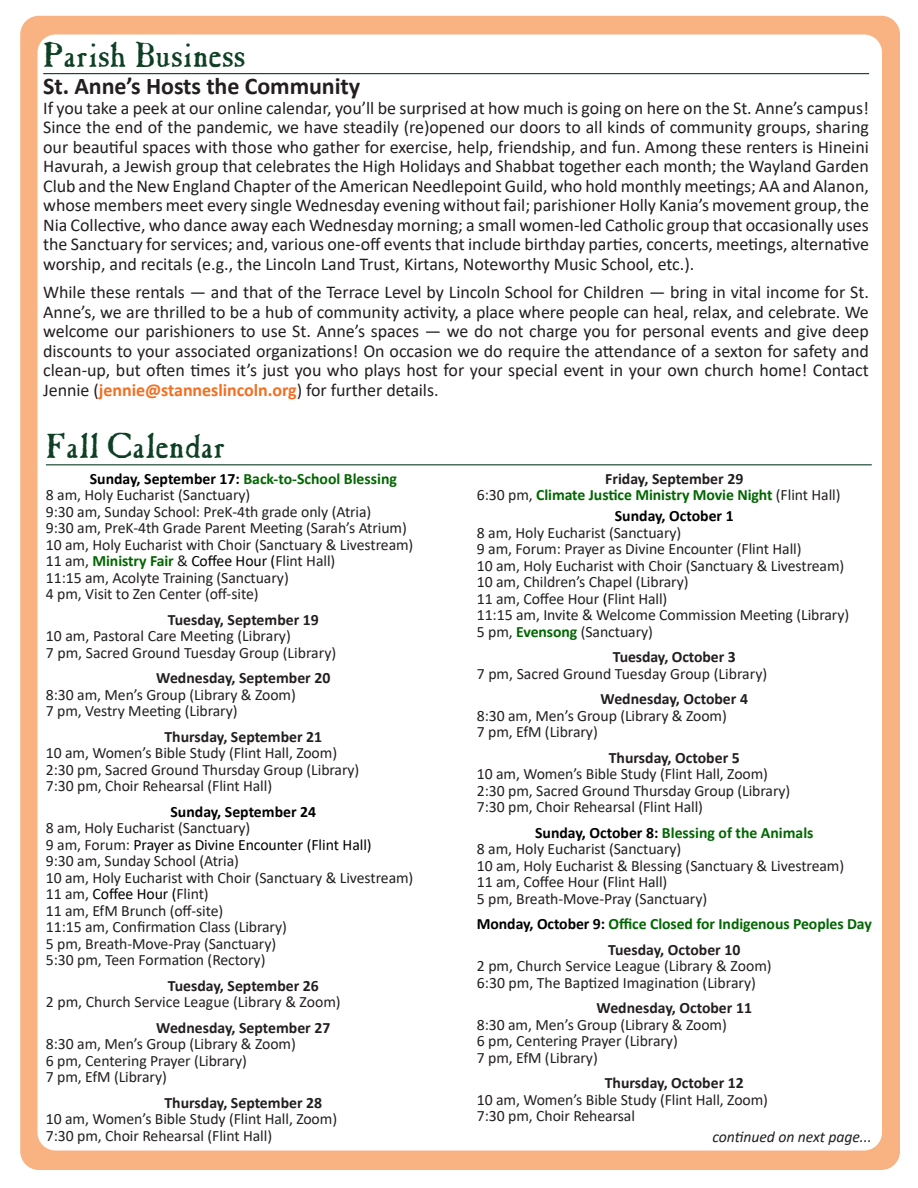
<style>
.page{position:relative;width:918px;height:1188px;background:#fff}
.page>*{position:absolute;margin:0;border:0;box-sizing:border-box;transform-origin:0 0}
.Header_1{font:36px "Caslon Antique";color:#0f4026}
.Article_no_space_bef{font:700 24px "Calibri";letter-spacing:-.005em;color:#231f20}
.Article_no_space_bef-2{font:18px/19.5px "Calibri";letter-spacing:-.005em;color:#231f20;text-align:justify}
.Event_description{font:15.75px "Calibri";letter-spacing:-.005em;color:#231f20}
.Event_date{font:700 15.75px "Calibri";color:#231f20}
.Event_date-2{font:15.75px "Calibri";color:#231f20}
.Event_description-2{font:700 15.75px "Calibri";letter-spacing:-.005em;color:#060}
.Event_date-3{font:700 15.75px "Calibri";color:#060}
.Event_description-3{font:15.75px "Calibri";letter-spacing:-.005em;color:#000}
.Event_date-4{font:700 15.75px "Calibri";color:#000}
.Event_description-4{font:italic 15.75px "Calibri";letter-spacing:-.005em;color:#231f20}
.Event_description-5{font:700 15.75px "Calibri";letter-spacing:-.005em;color:#231f20}
.s1{font-weight:700;color:#f36e21}
.s2{color:#000}
.s3{font-weight:700;color:#060}
.s4{color:#231f20}
.s5{font-weight:400;color:#231f20}
</style>
<div class="page">
<div style="left:20px;top:16px;width:880px;height:1154px;background:#f9b281;border-radius:19px"></div>
<div style="left:38px;top:34px;width:844px;height:1116px;background:#fff;border-radius:18px"></div>
<hr style="left:43px;top:73px;width:826px;height:1px;background:#0f4026">
<hr style="left:46px;top:464px;width:826px;height:1px;background:#0f4026">
<p class="Header_1" style="left:43px;top:39px;width:204px">Parish Business</p>
<p class="Article_no_space_bef" style="left:43px;top:69px;width:319px">St. Anne’s Hosts the Community</p>
<p class="Article_no_space_bef-2" style="left:43px;top:97px;width:827px">If you take a peek at our online calendar, you’ll be surprised at how much is going on here on the St. Anne’s campus!<br>Since the end of the pandemic, we have steadily (re)opened our doors to all kinds of community groups, sharing our beautiful spaces with those who gather for exercise, help, friendship, and fun. Among these renters is Hineini Havurah, a Jewish group that celebrates the High Holidays and Shabbat together each month; the Wayland Garden Club and the New England Chapter of the American Needlepoint Guild, who hold monthly meetings; AA and Alanon, whose members meet every single Wednesday evening without fail; parishioner Holly Kania’s movement group, the Nia Collective, who dance away each Wednesday morning; a small women-led Catholic group that occasionally uses the Sanctuary for services; and, various one-off events that include birthday parties, concerts, meetings, alternative worship, and recitals (e.g., the Lincoln Land Trust, Kirtans, Noteworthy Music School, etc.).</p>
<p class="Article_no_space_bef-2" style="left:43px;top:282px;width:827px">While these rentals — and that of the Terrace Level by Lincoln School for Children — bring in vital income for St.<br>Anne’s, we are thrilled to be a hub of community activity, a place where people can heal, relax, and celebrate. We welcome our parishioners to use St. Anne’s spaces — we do not charge you for personal events and give deep discounts to your associated organizations! On occasion we do require the attendance of a sexton for safety and clean-up, but often times it’s just you who plays host for your special event in your own church home! Contact Jennie (<span class="s1">jennie@stanneslincoln.org</span>) for further details.</p>
<p class="Header_1" style="left:46px;top:430px;width:181px">Fall Calendar</p>
<p class="Event_date-3" style="left:90px;top:467px;width:309px"><span class="s2">Sunday, September 17:</span> Back-to-School Blessing</p>
<p class="Event_description" style="left:46px;top:484px;width:206px">8 am, Holy Eucharist (Sanctuary)</p>
<p class="Event_description" style="left:46px;top:501px;width:327px">9:30 am, Sunday School: PreK-4th grade only (Atria)</p>
<p class="Event_description" style="left:46px;top:517px;width:363px">9:30 am, PreK-4th Grade Parent Meeting (Sarah’s Atrium)</p>
<p class="Event_description" style="left:46px;top:534px;width:369px">10 am, Holy Eucharist with Choir (Sanctuary &amp; Livestream)</p>
<p class="Event_description" style="left:46px;top:550px;width:291px">11 am, <span class="s3">Ministry Fair</span> &amp; <span class="s2">Coffee Hour (</span>Flint Hall)</p>
<p class="Event_description" style="left:46px;top:567px;width:244px">11:15 am, Acolyte Training (Sanctuary)</p>
<p class="Event_description" style="left:46px;top:583px;width:214px">4 pm, Visit to Zen Center (off-site)</p>
<p class="Event_date" style="left:168px;top:608px;width:152px">Tuesday, September 19</p>
<p class="Event_date-2" style="left:46px;top:625px;width:246px">10 am, Pastoral Care Meeting (Library)</p>
<p class="Event_date-2" style="left:46px;top:642px;width:292px">7 pm, Sacred Ground Tuesday Group (Library)</p>
<p class="Event_date" style="left:156px;top:667px;width:176px">Wednesday, September 20</p>
<p class="Event_description" style="left:46px;top:684px;width:252px">8:30 am, Men’s Group (Library &amp; Zoom)</p>
<p class="Event_description" style="left:46px;top:700px;width:193px">7 pm, Vestry Meeting (Library)</p>
<p class="Event_date" style="left:165px;top:725px;width:159px">Thursday, September 21</p>
<p class="Event_description" style="left:46px;top:742px;width:293px">10 am, Women’s Bible Study (Flint Hall, Zoom)</p>
<p class="Event_description" style="left:46px;top:759px;width:315px">2:30 pm, Sacred Ground Thursday Group (Library)</p>
<p class="Event_description" style="left:46px;top:775px;width:228px">7:30 pm, Choir Rehearsal (Flint Hall)</p>
<p class="Event_date-4" style="left:171px;top:800px;width:147px">Sunday, September 24</p>
<p class="Event_description" style="left:46px;top:817px;width:206px">8 am, Holy Eucharist (Sanctuary)</p>
<p class="Event_description-3" style="left:46px;top:834px;width:327px"><span class="s4">9 am, Forum:</span> Prayer as Divine Encounter (Flint Hall)</p>
<p class="Event_description" style="left:46px;top:850px;width:195px">9:30 am, Sunday School (Atria)</p>
<p class="Event_description" style="left:46px;top:867px;width:369px">10 am, Holy Eucharist with Choir (Sanctuary &amp; Livestream)</p>
<p class="Event_description" style="left:46px;top:883px;width:164px">11 am, <span class="s2">Coffee Hour (</span>Flint)</p>
<p class="Event_description" style="left:46px;top:900px;width:179px">11 am, EfM Brunch (off-site)</p>
<p class="Event_description" style="left:46px;top:916px;width:243px">11:15 am, Confirmation Class (Library)</p>
<p class="Event_description" style="left:46px;top:933px;width:232px">5 pm, Breath-Move-Pray (Sanctuary)</p>
<p class="Event_description" style="left:46px;top:949px;width:221px">5:30 pm, Teen Formation (Rectory)</p>
<p class="Event_date" style="left:168px;top:974px;width:152px">Tuesday, September 26</p>
<p class="Event_date-2" style="left:46px;top:991px;width:296px">2 pm, Church Service League (Library &amp; Zoom)</p>
<p class="Event_date" style="left:156px;top:1016px;width:176px">Wednesday, September 27</p>
<p class="Event_description" style="left:46px;top:1033px;width:252px">8:30 am, Men’s Group (Library &amp; Zoom)</p>
<p class="Event_description" style="left:46px;top:1050px;width:202px">6 pm, Centering Prayer (Library)</p>
<p class="Event_description" style="left:46px;top:1066px;width:122px">7 pm, EfM (Library)</p>
<p class="Event_date" style="left:165px;top:1091px;width:159px">Thursday, September 28</p>
<p class="Event_description" style="left:46px;top:1108px;width:293px">10 am, Women’s Bible Study (Flint Hall, Zoom)</p>
<p class="Event_description" style="left:46px;top:1125px;width:228px">7:30 pm, Choir Rehearsal (Flint Hall)</p>
<p class="Event_date" style="left:605px;top:467px;width:140px">Friday, September 29</p>
<p class="Event_description-2" style="left:477px;top:484px;width:365px"><span class="s5">6:30 pm,</span> Climate Justice Ministry Movie Night <span class="s5">(Flint Hall)</span></p>
<p class="Event_date-4" style="left:615px;top:505px;width:120px">Sunday, October 1</p>
<p class="Event_description" style="left:477px;top:522px;width:206px">8 am, Holy Eucharist (Sanctuary)</p>
<p class="Event_description" style="left:477px;top:538px;width:326px">9 am, Forum: Prayer as Divine Encounter (Flint Hall)</p>
<p class="Event_description" style="left:477px;top:555px;width:369px">10 am, Holy Eucharist with Choir (Sanctuary &amp; Livestream)</p>
<p class="Event_description" style="left:477px;top:571px;width:213px">10 am, Children’s Chapel (Library)</p>
<p class="Event_description" style="left:477px;top:588px;width:192px">11 am, Coffee Hour <span class="s2">(</span>Flint Hall)</p>
<p class="Event_description" style="left:477px;top:604px;width:374px">11:15 am, Invite &amp; Welcome Commission Meeting (Library)</p>
<p class="Event_description" style="left:477px;top:621px;width:178px">5 pm, <span class="s3">Evensong</span> (Sanctuary)</p>
<p class="Event_description-5" style="left:613px;top:646px;width:124px">Tuesday, October 3</p>
<p class="Event_date-2" style="left:477px;top:663px;width:292px">7 pm, Sacred Ground Tuesday Group (Library)</p>
<p class="Event_date" style="left:601px;top:688px;width:149px">Wednesday, October 4</p>
<p class="Event_description" style="left:477px;top:705px;width:252px">8:30 am, Men’s Group (Library &amp; Zoom)</p>
<p class="Event_description" style="left:477px;top:721px;width:122px">7 pm, EfM (Library)</p>
<p class="Event_date" style="left:609px;top:746px;width:132px">Thursday, October 5</p>
<p class="Event_description" style="left:477px;top:763px;width:293px">10 am, Women’s Bible Study (Flint Hall, Zoom)</p>
<p class="Event_description" style="left:477px;top:780px;width:315px">2:30 pm, Sacred Ground Thursday Group (Library)</p>
<p class="Event_description" style="left:477px;top:796px;width:228px">7:30 pm, Choir Rehearsal (Flint Hall)</p>
<p class="Event_date-3" style="left:535px;top:821px;width:280px"><span class="s2">Sunday, October 8:</span> Blessing of the Animals</p>
<p class="Event_description" style="left:477px;top:838px;width:206px">8 am, Holy Eucharist (Sanctuary)</p>
<p class="Event_description" style="left:477px;top:855px;width:369px">10 am, Holy Eucharist &amp; Blessing (Sanctuary &amp; Livestream)</p>
<p class="Event_description" style="left:477px;top:871px;width:192px">11 am, Coffee Hour <span class="s2">(</span>Flint Hall)</p>
<p class="Event_description" style="left:477px;top:888px;width:232px">5 pm, Breath-Move-Pray (Sanctuary)</p>
<p class="Event_description-2" style="left:477px;top:913px;width:396px"><span class="s2">Monday, October 9:</span> Office Closed for Indigenous Peoples Day</p>
<p class="Event_date" style="left:608px;top:938px;width:134px">Tuesday, October 10</p>
<p class="Event_date-2" style="left:477px;top:955px;width:296px">2 pm, Church Service League (Library &amp; Zoom)</p>
<p class="Event_date-2" style="left:477px;top:972px;width:281px">6:30 pm, The Baptized Imagination (Library)</p>
<p class="Event_date" style="left:597px;top:997px;width:157px">Wednesday, October 11</p>
<p class="Event_description" style="left:477px;top:1014px;width:252px">8:30 am, Men’s Group (Library &amp; Zoom)</p>
<p class="Event_description" style="left:477px;top:1030px;width:202px">6 pm, Centering Prayer (Library)</p>
<p class="Event_description" style="left:477px;top:1047px;width:122px">7 pm, EfM (Library)</p>
<p class="Event_date" style="left:605px;top:1072px;width:140px">Thursday, October 12</p>
<p class="Event_description" style="left:477px;top:1089px;width:293px">10 am, Women’s Bible Study (Flint Hall, Zoom)</p>
<p class="Event_description" style="left:477px;top:1105px;width:160px">7:30 pm, Choir Rehearsal</p>
<p class="Event_description-4" style="left:713px;top:1126px;width:161px">continued on next page...</p>
<p class="Article_no_space_bef-2" style="left:859px;top:1125px;width:11px">6</p>
</div>
